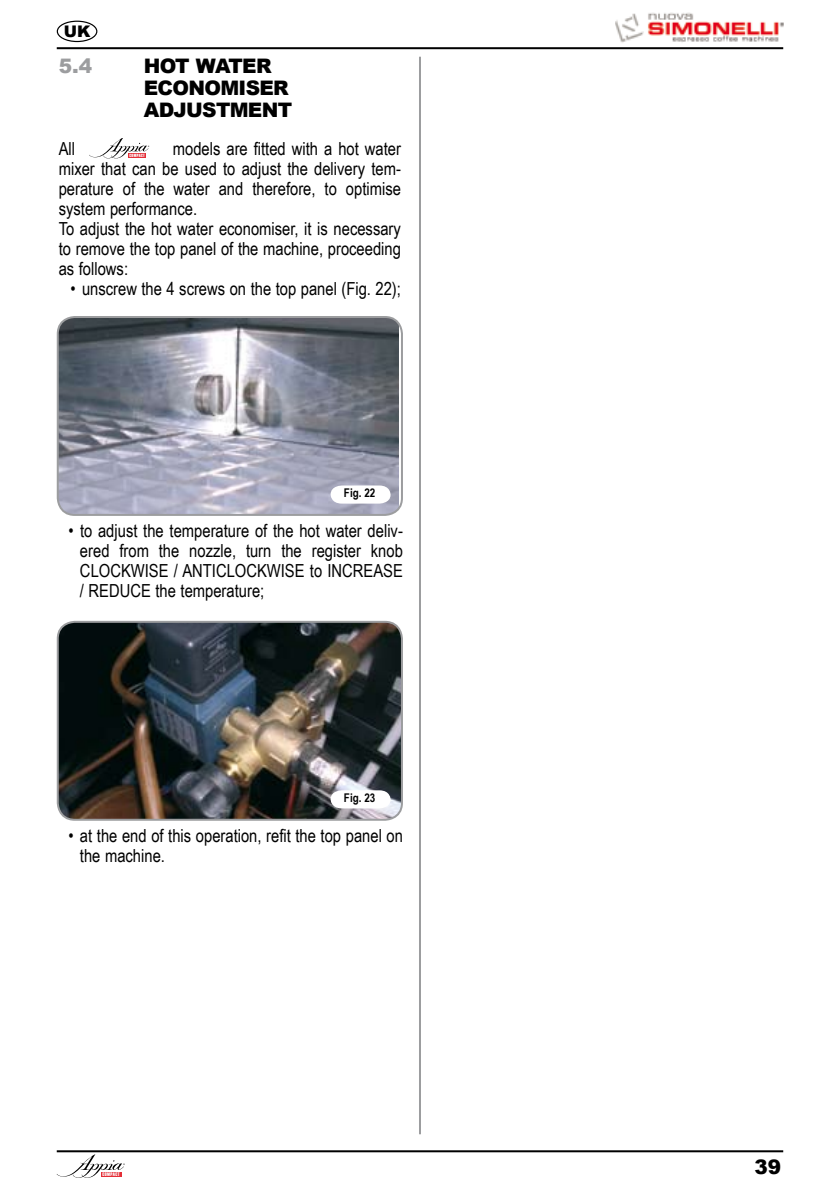
<style>
.page{position:relative;width:840px;height:1191px;background:#fff}
.page>*{position:absolute;margin:0;border:0;box-sizing:border-box;transform-origin:0 0}
.t1{font:900 20px/22px "Arial";letter-spacing:-.035em;color:#000}
.t2{font:900 20px "Arial";color:#9c9d9f}
.t3{font:18px/20px "Arial Narrow";color:#000}
.t4{font:900 16px "Arial";color:#000}
.t5{font:700 12px "Arial Narrow";color:#000}
.t6{font:5.2px "Haettenschweiler";letter-spacing:.08em;color:#fff}
.t7{font:4.6px "Haettenschweiler";letter-spacing:.08em;color:#fff}
</style>
<div class="page">
<img style="left:58px;top:317px;width:340px;height:198px">
<div style="left:57px;top:316px;width:346px;height:200px;border:2px solid #9c9d9f;border-radius:17px"></div>
<svg style="left:330px;top:485px;width:60px;height:18px"></svg>
<img style="left:58px;top:622px;width:344px;height:197px;border-radius:17px">
<div style="left:57px;top:621px;width:346px;height:199px;border:2px solid #9c9d9f;border-radius:17px"></div>
<svg style="left:330px;top:790px;width:60px;height:18px"></svg>
<hr style="left:57px;top:47px;width:725px;height:2px;background:#000">
<img style="left:615px;top:12px;width:167px;height:31px">
<hr style="left:57px;top:1150px;width:725px;height:2px;background:#000">
<hr style="left:419px;top:57px;width:2px;height:1077px;background:#9c9d9f">
<div style="left:57px;top:21px;width:40px;height:21px;border:1px solid #000;border-radius:50%"></div>
<svg style="left:57px;top:1154px;width:68px;height:23px"></svg>
<div style="left:101px;top:1171px;width:20px;height:5px;background:#e42e37"></div>
<svg style="left:89px;top:138px;width:60px;height:20px"></svg>
<hr style="left:128px;top:153px;width:18px;height:4px;background:#e42e37">
<p class="t4" style="left:64px;top:19px;width:28px">UK</p>
<p class="t2" style="left:59px;top:51px;width:35px">5.4</p>
<p class="t1" style="left:144px;top:54px;width:150px">HOT WATER<br>ECONOMISER<br>ADJUSTMENT</p>
<p class="t3" style="left:59px;top:138px;width:18px">All</p>
<p class="t7" style="left:129px;top:152px;width:17px">COMPACT</p>
<p class="t3" style="left:59px;top:138px;width:343px;text-indent:114px">models are fitted with a hot water mixer that can be used to adjust the delivery tem&shy;perature of the water and therefore, to optimise system performance.<br>To adjust the hot water economiser, it is necessary to remove the top panel of the machine, proceeding as follows:</p>
<p class="t3" style="left:71px;top:278px;width:331px">• unscrew the 4 screws on the top panel (Fig. 22);</p>
<p class="t5" style="left:344px;top:483px;width:33px">Fig. 22</p>
<p class="t3" style="left:80px;top:520px;width:324px;text-align:justify;text-indent:-11px">• to adjust the temperature of the hot water deliv&shy;ered from the nozzle, turn the register knob CLOCKWISE / ANTICLOCKWISE to INCREASE / REDUCE the temperature;</p>
<p class="t5" style="left:344px;top:788px;width:33px">Fig. 23</p>
<p class="t3" style="left:80px;top:824px;width:324px;text-indent:-11px">• at the end of this operation, refit the top panel on the machine.</p>
<p class="t6" style="left:102px;top:1170px;width:19px">COMPACT</p>
<p class="t1" style="left:754px;top:1155px;width:28px">39</p>
</div>
